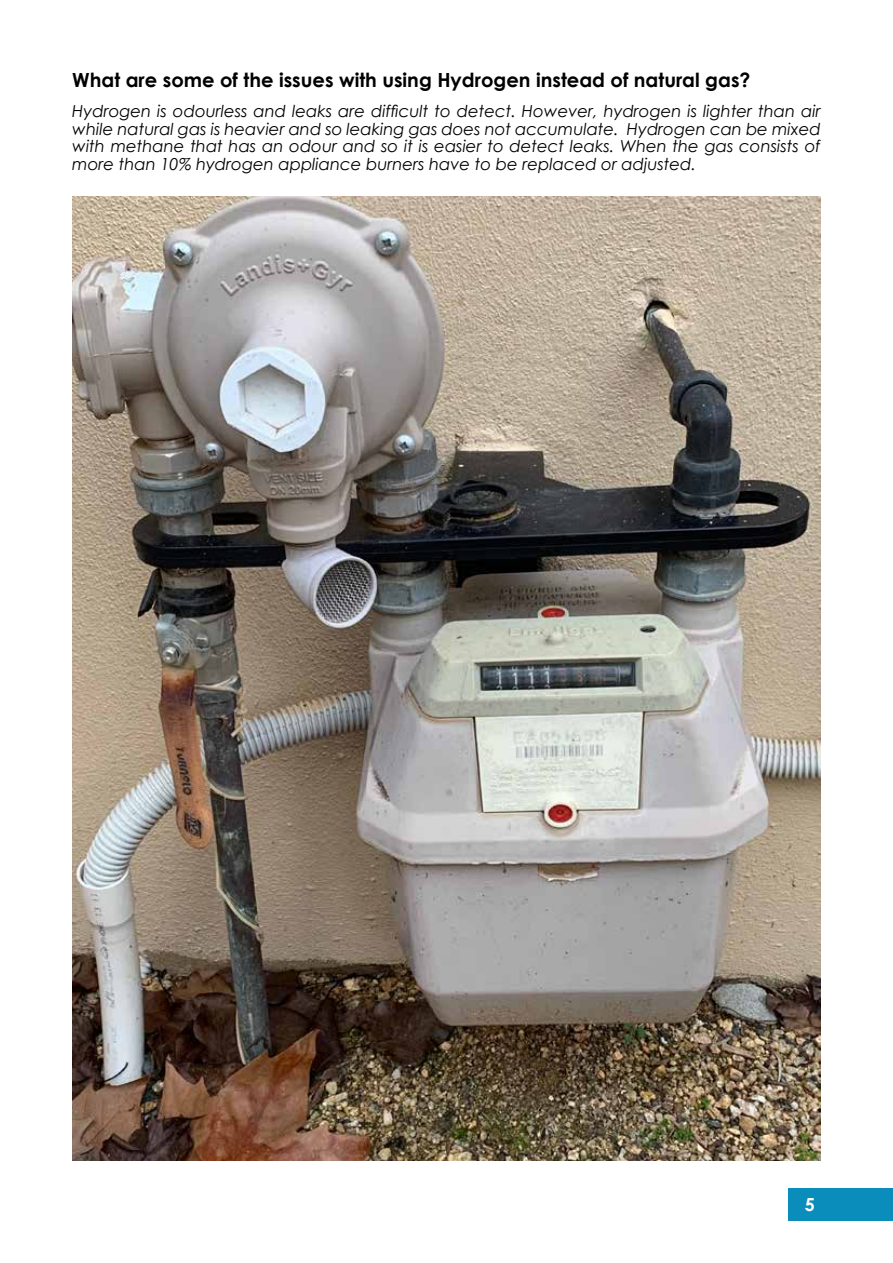
<style>
.page{position:relative;width:893px;height:1263px;background:#fff}
.page>*{position:absolute;margin:0;border:0;box-sizing:border-box;transform-origin:0 0}
.t1{font:700 19.5px "Century Gothic";color:#000}
.t2{font:700 18px "Century Gothic";color:#fff}
.t3{font:italic 16.5px/17.9px "Century Gothic";color:#000;text-align:justify}
</style>
<div class="page">
<div style="left:788px;top:1188px;width:105px;height:33px;background:#0b8dbc"></div>
<img style="left:72px;top:197px;width:749px;height:964px">
<p class="t1" style="left:72px;top:65px;width:680px">What are some of the issues with using Hydrogen instead of natural gas?</p>
<p class="t3" style="left:72px;top:102px;width:750px">Hydrogen is odourless and leaks are difficult to detect. However, hydrogen is lighter than air while natural gas is heavier and so leaking gas does not accumulate. Hydrogen can be mixed with methane that has an odour and so it is easier to detect leaks. When the gas consists of more than 10% hydrogen appliance burners have to be replaced or adjusted.</p>
<p class="t2" style="left:805px;top:1191px;width:12px">5</p>
</div>
